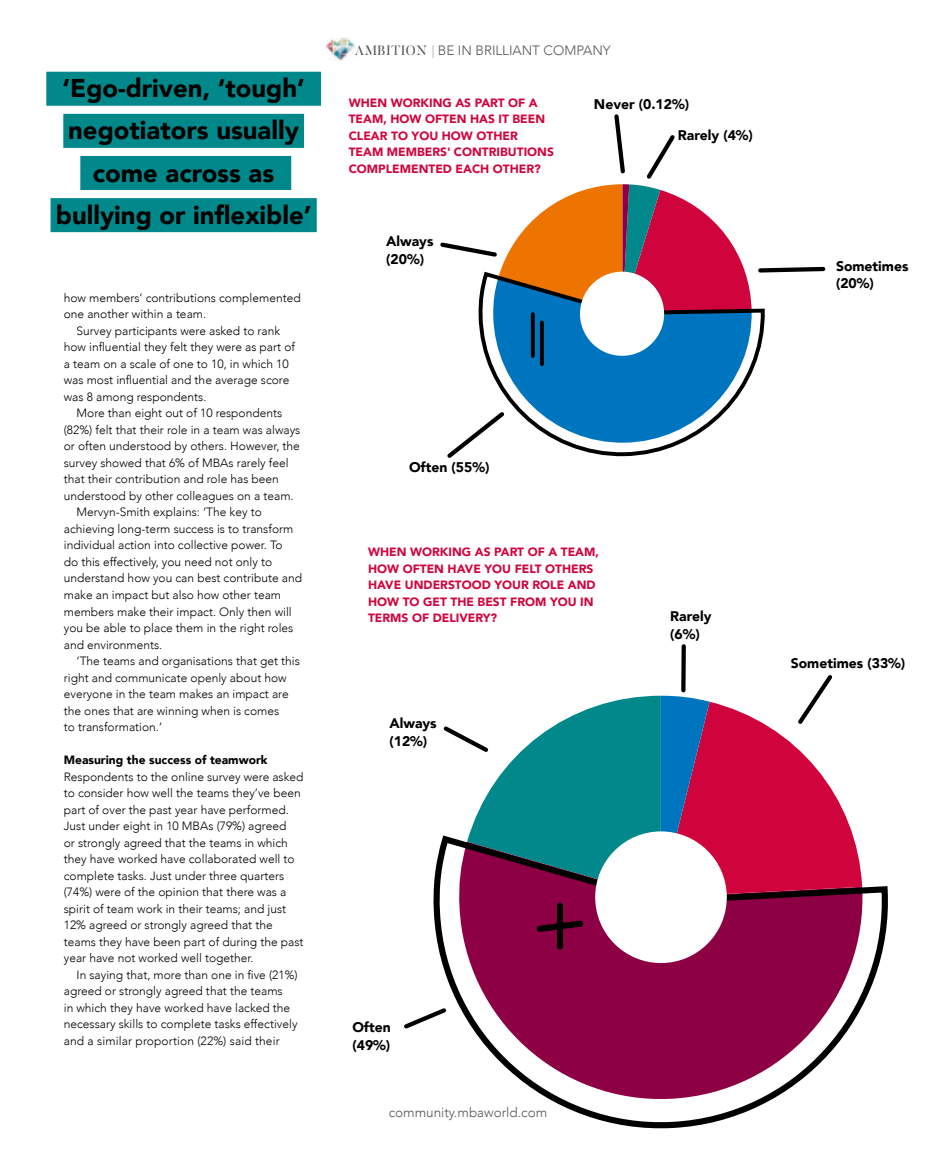
<style>
.page{position:relative;width:936px;height:1149px;background:#fff}
.page>*{position:absolute;margin:0;border:0;box-sizing:border-box;transform-origin:0 0}
.t1{font:900 25.65px/42.2px "Avenir";color:#000;text-align:center}
.t2{font:900 13.95px/17.9px "Avenir";color:#000}
.t3{font:300 13.5px "Avenir";color:#575756}
.t4{font:300 12px/16.5px "Avenir";color:#000}
.t5{font:900 12px/16.5px "Avenir";color:#d0043c}
.t6{font:900 12px "Avenir";color:#000}
.s1{font-family:"Butler";font-weight:400}
.s2{font-family:"Chronicle Display";font-weight:900}
</style>
<div class="page">
<img style="left:326px;top:38px;width:29px;height:22px">
<svg style="left:433px;top:847px;width:455px;height:282px"></svg>
<div style="left:595px;top:831px;width:131px;height:131px;background:#fff;border-radius:50%"></div>
<svg style="left:404px;top:1004px;width:45px;height:27px"></svg>
<svg style="left:440px;top:671px;width:422px;height:281px"></svg>
<svg style="left:681px;top:646px;width:4px;height:44px"></svg>
<svg style="left:440px;top:114px;width:386px;height:344px"></svg>
<svg style="left:480px;top:269px;width:286px;height:189px"></svg>
<div style="left:580px;top:271px;width:84px;height:85px;background:#fff;border-radius:50%"></div>
<hr style="left:531px;top:314px;width:3px;height:42px;background:#000">
<svg style="left:540px;top:322px;width:4px;height:42px"></svg>
<div style="left:46px;top:72px;width:275px;height:34px;background:#00888a"></div>
<div style="left:63px;top:114px;width:241px;height:34px;background:#00888a"></div>
<div style="left:80px;top:156px;width:211px;height:34px;background:#00888a"></div>
<div style="left:51px;top:198px;width:266px;height:34px;background:#00888a"></div>
<h1 class="t1" style="left:56px;top:66px;width:257px">‘Ego-driven, ‘tough’ negotiators usually come across as bullying or inflexible’</h1>
<p class="t4" style="left:64px;top:289px;width:238px">how members’ contributions complemented</p>
<p class="t4" style="left:64px;top:306px;width:144px">one another within a team.</p>
<p class="t4" style="left:77px;top:322px;width:205px">Survey participants were asked to rank</p>
<p class="t4" style="left:64px;top:339px;width:233px">how influential they felt they were as part of</p>
<p class="t4" style="left:64px;top:355px;width:226px">a team on a scale of one to 10, in which 10</p>
<p class="t4" style="left:64px;top:372px;width:227px">was most influential and the average score</p>
<p class="t4" style="left:64px;top:388px;width:144px">was 8 among respondents.</p>
<p class="t4" style="left:77px;top:405px;width:207px">More than eight out of 10 respondents</p>
<p class="t4" style="left:64px;top:421px;width:238px">(82%) felt that their role in a team was always</p>
<p class="t4" style="left:64px;top:438px;width:238px">or often understood by others. However, the</p>
<p class="t4" style="left:64px;top:454px;width:226px">survey showed that 6% of MBAs rarely feel</p>
<p class="t4" style="left:64px;top:471px;width:217px">that their contribution and role has been</p>
<p class="t4" style="left:64px;top:487px;width:231px">understood by other colleagues on a team.</p>
<p class="t4" style="left:77px;top:504px;width:187px">Mervyn-Smith explains: ‘The key to</p>
<p class="t4" style="left:64px;top:520px;width:231px">achieving long-term success is to transform</p>
<p class="t4" style="left:64px;top:537px;width:220px">individual action into collective power. To</p>
<p class="t4" style="left:64px;top:553px;width:210px">do this effectively, you need not only to</p>
<p class="t4" style="left:64px;top:570px;width:240px">understand how you can best contribute and</p>
<p class="t4" style="left:64px;top:586px;width:219px">make an impact but also how other team</p>
<p class="t4" style="left:64px;top:603px;width:229px">members make their impact. Only then will</p>
<p class="t4" style="left:64px;top:619px;width:231px">you be able to place them in the right roles</p>
<p class="t4" style="left:64px;top:636px;width:100px">and environments.</p>
<p class="t4" style="left:77px;top:652px;width:225px">‘The teams and organisations that get this</p>
<p class="t4" style="left:64px;top:669px;width:224px">right and communicate openly about how</p>
<p class="t4" style="left:64px;top:685px;width:226px">everyone in the team makes an impact are</p>
<p class="t4" style="left:64px;top:702px;width:217px">the ones that are winning when is comes</p>
<p class="t4" style="left:64px;top:718px;width:100px">to transformation.’</p>
<p class="t6" style="left:64px;top:749px;width:205px">Measuring the success of teamwork</p>
<p class="t4" style="left:64px;top:768px;width:241px">Respondents to the online survey were asked to consider how well the teams they’ve been part of over the past year have performed.<br>Just under eight in 10 MBAs (79%) agreed<br>or strongly agreed that the teams in which they have worked have collaborated well to complete tasks. Just under three quarters (74%) were of the opinion that there was a spirit of team work in their teams; and just 12% agreed or strongly agreed that the teams they have been part of during the past year have not worked well together.</p>
<p class="t4" style="left:64px;top:966px;width:235px;text-indent:13px">In saying that, more than one in five (21%) agreed or strongly agreed that the teams<br>in which they have worked have lacked the necessary skills to complete tasks effectively and a similar proportion (22%) said their</p>
<p class="t3" style="left:355px;top:42px;width:257px"><span class="s1">AMBITION</span> <span class="s2">|</span> BE IN BRILLIANT COMPANY</p>
<p class="t5" style="left:348px;top:94px;width:207px">WHEN WORKING AS PART OF A<br>TEAM, HOW OFTEN HAS IT BEEN<br>CLEAR TO YOU HOW OTHER<br>TEAM MEMBERS' CONTRIBUTIONS<br>COMPLEMENTED EACH OTHER?</p>
<p class="t2" style="left:386px;top:231px;width:49px">Always (20%)</p>
<p class="t2" style="left:594px;top:94px;width:97px">Never (0.12%)</p>
<p class="t2" style="left:677px;top:126px;width:77px">Rarely (4%)</p>
<p class="t2" style="left:409px;top:457px;width:82px">Often (55%)</p>
<p class="t5" style="left:368px;top:543px;width:232px">WHEN WORKING AS PART OF A TEAM,<br>HOW OFTEN HAVE YOU FELT OTHERS<br>HAVE UNDERSTOOD YOUR ROLE AND<br>HOW TO GET THE BEST FROM YOU IN<br>TERMS OF DELIVERY?</p>
<p class="t2" style="left:389px;top:714px;width:49px">Always (12%)</p>
<p class="t2" style="left:670px;top:606px;width:43px">Rarely (6%)</p>
<p class="t2" style="left:352px;top:1017px;width:40px">Often (49%)</p>
<p class="t3" style="left:388px;top:1104px;width:160px">community.mbaworld.com</p>
<p class="t2" style="left:836px;top:256px;width:74px">Sometimes (20%)</p>
<p class="t2" style="left:790px;top:653px;width:116px">Sometimes (33%)</p>
</div>
